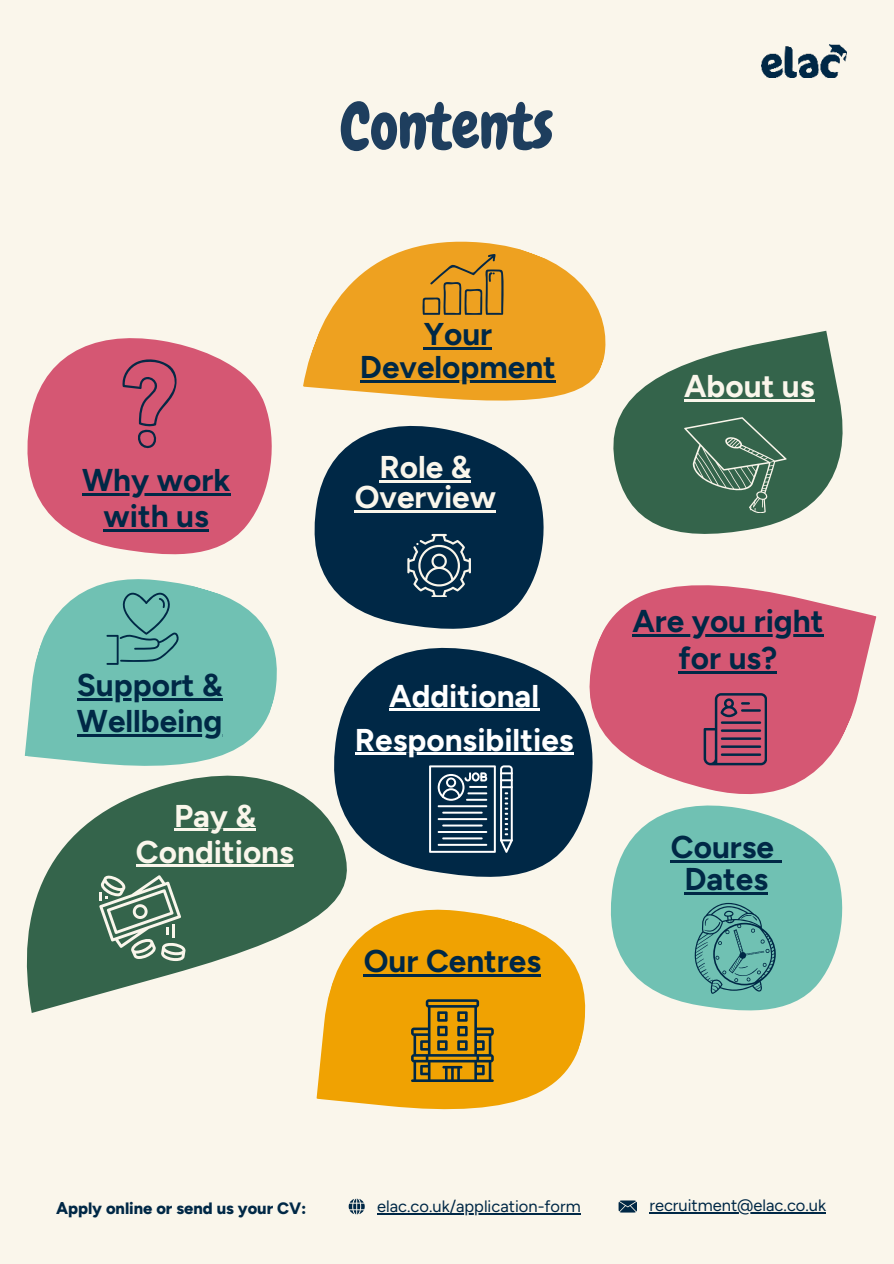
<style>
.page{position:relative;width:894px;height:1264px;background:#fff}
.page>*{position:absolute;margin:0;border:0;box-sizing:border-box;transform-origin:0 0}
.t1{font:63px "Chewy";color:#1e3e5e}
.t2{font:700 31.5px/36px "Figtree";color:#002846;text-align:center}
.t3{font:700 31.5px/30.3px "Figtree";color:#faf6eb;text-align:center}
.t4{font:700 31.5px/43.8px "Figtree";color:#fff;text-align:center}
.t5{font:16.5px "Figtree";color:#002846}
.t6{font:800 16.5px "Figtree";color:#002846}
</style>
<div class="page">
<div style="left:0;top:0;width:893px;height:1263px;background:#faf6eb"></div>
<img style="left:761px;top:45px;width:85px;height:32px">
<svg style="left:618px;top:1200px;width:18px;height:12px"></svg>
<svg style="left:348px;top:1198px;width:16px;height:16px"></svg>
<hr style="left:649px;top:1212px;width:176px;height:1px;background:#002846">
<hr style="left:377px;top:1213px;width:203px;height:1px;background:#002846">
<svg style="left:593px;top:585px;width:283px;height:210px;fill:#d55773"></svg>
<svg style="left:25px;top:579px;width:252px;height:187px;fill:#70c1b3"></svg>
<svg style="left:27px;top:338px;width:245px;height:216px;fill:#d55773"></svg>
<svg style="left:303px;top:241px;width:303px;height:160px;fill:#eea120"></svg>
<svg style="left:613px;top:331px;width:229px;height:203px;fill:#34644b"></svg>
<svg style="left:122px;top:359px;width:54px;height:89px;background:#b9506c"></svg>
<svg style="left:422px;top:254px;width:81px;height:61px;background:#c68c26"></svg>
<svg style="left:106px;top:592px;width:72px;height:72px;background:#61aca4"></svg>
<svg style="left:682px;top:331px;width:104px;height:182px;background:#567d66"></svg>
<svg style="left:703px;top:693px;width:63px;height:72px;background:#a94d69"></svg>
<hr style="left:740px;top:709px;width:20px;height:2px;background:#002846">
<hr style="left:720px;top:721px;width:41px;height:3px;background:#002846">
<hr style="left:720px;top:729px;width:41px;height:3px;background:#002846">
<hr style="left:720px;top:737px;width:41px;height:3px;background:#002846">
<hr style="left:720px;top:745px;width:41px;height:3px;background:#002846">
<hr style="left:720px;top:753px;width:41px;height:3px;background:#002846">
<svg style="left:314px;top:426px;width:229px;height:202px;fill:#002846"></svg>
<svg style="left:407px;top:534px;width:63px;height:63px;background:#3a576c"></svg>
<svg style="left:27px;top:775px;width:319px;height:238px;fill:#34644b"></svg>
<svg style="left:99px;top:875px;width:86px;height:86px"></svg>
<svg style="left:316px;top:904px;width:270px;height:206px;fill:#f0a202"></svg>
<svg style="left:610px;top:805px;width:232px;height:205px;fill:#70c1b3"></svg>
<svg style="left:411px;top:999px;width:82px;height:82px;background:#9a761a"></svg>
<svg style="left:694px;top:902px;width:81px;height:91px;background:#5ca69f"></svg>
<hr style="left:82px;top:493px;width:148px;height:2px;background:#002846">
<hr style="left:103px;top:529px;width:106px;height:2px;background:#002846">
<hr style="left:423px;top:347px;width:69px;height:2px;background:#002846">
<hr style="left:360px;top:381px;width:195px;height:2px;background:#002846">
<hr style="left:77px;top:698px;width:145px;height:2px;background:#002846">
<hr style="left:77px;top:734px;width:145px;height:2px;background:#002846">
<hr style="left:379px;top:480px;width:92px;height:2px;background:#faf6eb">
<hr style="left:354px;top:510px;width:142px;height:3px;background:#faf6eb">
<hr style="left:632px;top:634px;width:191px;height:2px;background:#002846">
<hr style="left:678px;top:671px;width:99px;height:2px;background:#002846">
<hr style="left:364px;top:974px;width:177px;height:2px;background:#002846">
<hr style="left:684px;top:399px;width:130px;height:2px;background:#faf6eb">
<hr style="left:174px;top:828px;width:82px;height:3px;background:#faf6eb">
<hr style="left:136px;top:864px;width:158px;height:3px;background:#faf6eb">
<hr style="left:670px;top:860px;width:103px;height:2px;background:#002846">
<svg style="left:773px;top:860px;width:8px;height:2px"></svg>
<hr style="left:684px;top:892px;width:83px;height:2px;background:#002846">
<svg style="left:333px;top:648px;width:260px;height:228px;fill:#002846"></svg>
<hr style="left:389px;top:709px;width:150px;height:2px;background:#fff">
<hr style="left:355px;top:752px;width:218px;height:3px;background:#fff">
<svg style="left:429px;top:765px;width:83px;height:87px;background:#49657b"></svg>
<h1 class="t1" style="left:340px;top:86px;width:214px">Contents</h1>
<p class="t2" style="left:82px;top:461px;width:150px">Why work with us</p>
<p class="t2" style="left:77px;top:666px;width:147px;text-align:left">Support &amp;<br>Wellbeing</p>
<p class="t3" style="left:136px;top:797px;width:159px;line-height:36px">Pay &amp;<br>Conditions</p>
<p class="t2" style="left:360px;top:316px;width:197px;line-height:33.8px">Your<br>Development</p>
<p class="t3" style="left:354px;top:451px;width:143px">Role &amp;<br>Overview</p>
<p class="t4" style="left:355px;top:673px;width:220px">Additional<br>Responsibilties</p>
<p class="t2" style="left:364px;top:942px;width:179px">Our Centres</p>
<p class="t3" style="left:684px;top:370px;width:132px">About us</p>
<p class="t2" style="left:632px;top:601px;width:192px;line-height:37.2px">Are you right for us?</p>
<p class="t2" style="left:670px;top:831px;width:105px;line-height:31.5px">Course<br>Dates</p>
<p class="t6" style="left:56px;top:1197px;width:252px">Apply online or send us your CV:</p>
<p class="t5" style="left:377px;top:1196px;width:205px">elac.co.uk/application-form</p>
<p class="t5" style="left:649px;top:1195px;width:178px">recruitment@elac.co.uk</p>
</div>
